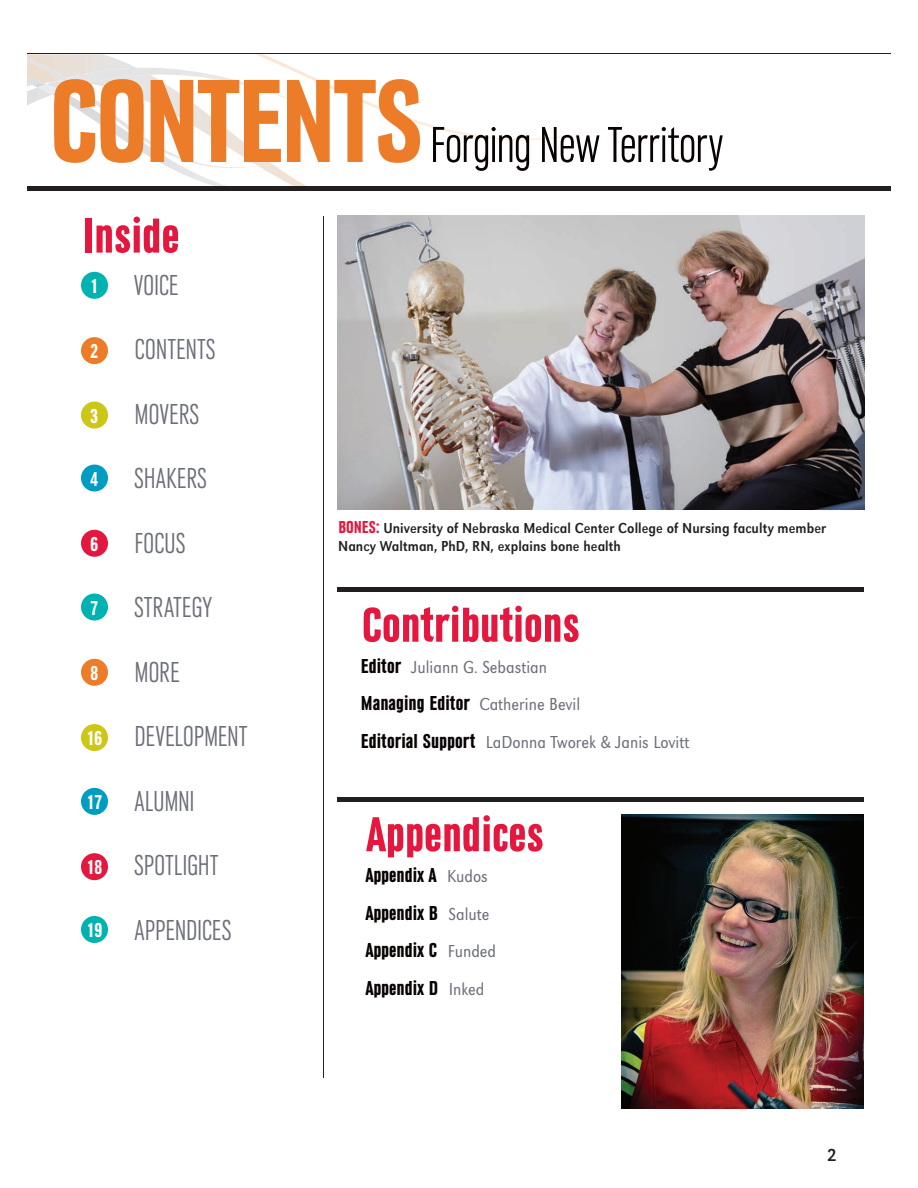
<style>
.page{position:relative;width:918px;height:1188px;background:#fff}
.page>*{position:absolute;margin:0;border:0;box-sizing:border-box;transform-origin:0 0}
.t1{font:700 condensed 123px "URW Grotesk T";letter-spacing:-.015em;color:#ed7c29}
.t2{font:52.5px "URW Grotesk T Ligh Cond";letter-spacing:-.015em;color:#080302}
.t3{font:700 condensed 51px "URW Grotesk T";color:#e4183e}
.t4{font:30px/64.5px "URW Grotesk T Ligh Cond";color:#6c6f78}
.t5{font:700 condensed 21px/37.5px "URW Grotesk T";color:#080302}
.t6{font:700 condensed 21px "URW Grotesk T";letter-spacing:-.04em;color:#fff}
.t7{font:18px "URW Grotesk T Ligh Extr Narr";color:#6c6f78}
.t8{font:18px "URW Grotesk T";color:#231f20}
.t9{font:15px/18px "URW Grotesk T Regu Extr Narr";letter-spacing:.005em;color:#231f20}
.s1{font-family:"URW Grotesk T";font-weight:700;font-stretch:condensed;font-size:18px;color:#e4183e}
.s2{font-family:"URW Grotesk T";font-weight:700;font-stretch:condensed;font-size:21px;color:#080302}
.s3{font-family:"URW Grotesk T Ligh Extr Narr";font-weight:400;font-stretch:normal;font-size:18px;color:#6c6f78}
</style>
<div class="page">
<svg style="left:308px;top:75px;width:285px;height:65px"></svg>
<img style="left:27px;top:55px;width:281px;height:132px">
<img style="left:32px;top:169px;width:198px;height:18px">
<img style="left:27px;top:58px;width:240px;height:111px">
<hr style="left:27px;top:187px;width:864px;height:4px;background:#231f20">
<hr style="left:27px;top:54px;width:864px;height:1px;background:#231f20">
<hr style="left:338px;top:588px;width:526px;height:4px;background:#231f20">
<div style="left:338px;top:797px;width:526px;height:5px;background:#231f20"></div>
<img style="left:621px;top:815px;width:243px;height:294px">
<img style="left:337px;top:216px;width:527px;height:293px">
<div style="left:81px;top:272px;width:27px;height:27px;background:#00b2b0;border-radius:50%"></div>
<div style="left:81px;top:337px;width:27px;height:27px;background:#ed7c29;border-radius:50%"></div>
<div style="left:81px;top:402px;width:27px;height:27px;background:#ccc716;border-radius:50%"></div>
<div style="left:81px;top:465px;width:27px;height:27px;background:#009cc2;border-radius:50%"></div>
<div style="left:81px;top:530px;width:27px;height:27px;background:#e4183e;border-radius:50%"></div>
<div style="left:81px;top:594px;width:27px;height:27px;background:#00b2b0;border-radius:50%"></div>
<div style="left:81px;top:659px;width:27px;height:27px;background:#ed7c29;border-radius:50%"></div>
<div style="left:81px;top:724px;width:27px;height:27px;background:#ccc716;border-radius:50%"></div>
<div style="left:81px;top:788px;width:27px;height:27px;background:#009cc2;border-radius:50%"></div>
<div style="left:81px;top:853px;width:27px;height:27px;background:#e4183e;border-radius:50%"></div>
<div style="left:81px;top:916px;width:27px;height:27px;background:#00b2b0;border-radius:50%"></div>
<hr style="left:324px;top:216px;width:1px;height:861px;background:#231f20">
<h1 class="t1" style="left:50px;top:55px;width:375px">CONTENTS</h1>
<h2 class="t2" style="left:430px;top:118px;width:295px">Forging New Territory</h2>
<h3 class="t3" style="left:82px;top:208px;width:99px">Inside</h3>
<h3 class="t6" style="left:90px;top:275px;width:10px">1</h3>
<h3 class="t6" style="left:90px;top:340px;width:10px">2</h3>
<h3 class="t6" style="left:90px;top:404px;width:10px">3</h3>
<h3 class="t6" style="left:90px;top:467px;width:10px">4</h3>
<h3 class="t6" style="left:90px;top:533px;width:10px">6</h3>
<h3 class="t6" style="left:90px;top:596px;width:10px">7</h3>
<h3 class="t6" style="left:90px;top:662px;width:10px">8</h3>
<h3 class="t6" style="left:87px;top:727px;width:17px">16</h3>
<h3 class="t6" style="left:87px;top:791px;width:17px">17</h3>
<h3 class="t6" style="left:87px;top:856px;width:17px">18</h3>
<h3 class="t6" style="left:87px;top:919px;width:17px">19</h3>
<h3 class="t4" style="left:134px;top:253px;width:115px">VOICE<br>CONTENTS<br>MOVERS<br>SHAKERS<br>FOCUS<br>STRATEGY<br>MORE<br>DEVELOPMENT<br>ALUMNI<br>SPOTLIGHT<br>APPENDICES</h3>
<p class="t9" style="left:338px;top:518px;width:490px"><span class="s1">BONES:</span> University of Nebraska Medical Center College of Nursing faculty member<br>Nancy Waltman, PhD, RN, explains bone health</p>
<h3 class="t3" style="left:362px;top:598px;width:220px">Contributions</h3>
<p class="t7" style="left:361px;top:656px;width:188px"><span class="s2">Editor</span> Juliann G. Sebastian</p>
<h3 class="t5" style="left:361px;top:684px;width:221px">Managing Editor <span class="s3">Catherine Bevil</span></h3>
<p class="t7" style="left:361px;top:731px;width:330px"><span class="s2">Editorial Support</span> LaDonna Tworek &amp; Janis Lovitt</p>
<h3 class="t3" style="left:367px;top:807px;width:179px">Appendices</h3>
<h3 class="t5" style="left:366px;top:856px;width:132px">Appendix A <span class="s3">Kudos<br></span>Appendix B <span class="s3">Salute<br></span>Appendix C <span class="s3">Funded<br></span>Appendix D <span class="s3">Inked</span></h3>
<p class="t8" style="left:827px;top:1145px;width:12px">2</p>
</div>
